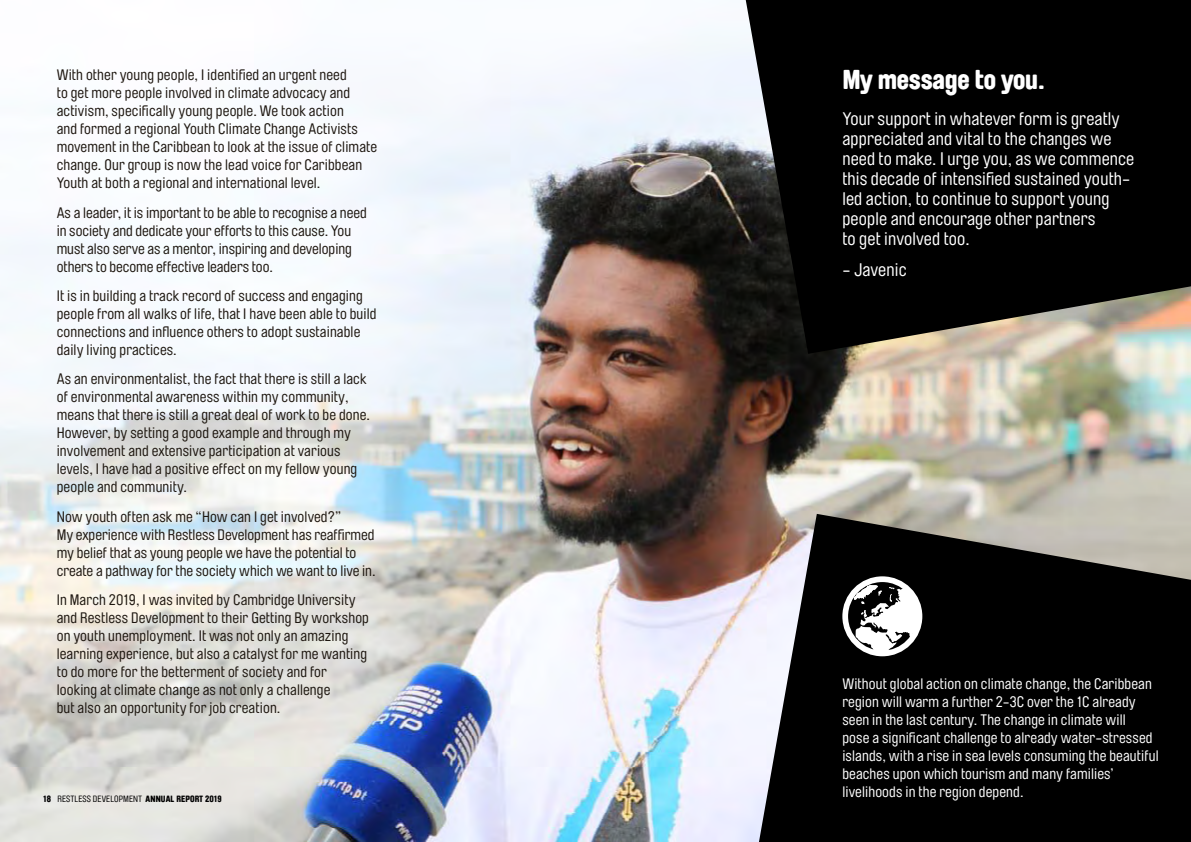
<style>
.page{position:relative;width:1191px;height:842px;background:#fff}
.page>*{position:absolute;margin:0;border:0;box-sizing:border-box;transform-origin:0 0}
.New_sub{font:900 27px "Brauer Neue Std";letter-spacing:-.01em;color:#fff}
.Non-bold_quote{font:18px/20px "Brauer Neue Std";letter-spacing:.01em;color:#fff}
.Non-bold_quote-2{font:15px/18px "Brauer Neue Std";letter-spacing:.01em;color:#1d160f}
.Non-bold_quote-3{font:15px/18px "Brauer Neue Std";letter-spacing:.01em;color:#fff}
.t1{font:9px "Brauer Neue Std";letter-spacing:.015em;color:#000}
.t2{font:900 9px "Brauer Neue Std";color:#000}
.s1{font-weight:900}
</style>
<div class="page">
<img style="left:0;top:28px;width:888px;height:814px">
<img style="left:888px;top:354px;width:302px;height:160px">
<svg style="left:745px;top:0;width:446px;height:354px;background:#151412"></svg>
<svg style="left:759px;top:514px;width:432px;height:328px;background:#201f1f"></svg>
<svg style="left:844px;top:579px;width:76px;height:75px"></svg>
<div style="left:842px;top:576px;width:80px;height:80px;border:6px solid #fff;border-radius:50%"></div>
<p class="Non-bold_quote-2" style="left:57px;top:66px;width:322px">With other young people, I identified an urgent need<br>to get more people involved in climate advocacy and activism, specifically young people. We took action<br>and formed a regional Youth Climate Change Activists movement in the Caribbean to look at the issue of climate change. Our group is now the lead voice for Caribbean Youth at both a regional and international level.</p>
<p class="Non-bold_quote-2" style="left:57px;top:204px;width:311px">As a leader, it is important to be able to recognise a need in society and dedicate your efforts to this cause. You must also serve as a mentor, inspiring and developing others to become effective leaders too.</p>
<p class="Non-bold_quote-2" style="left:57px;top:287px;width:321px">It is in building a track record of success and engaging people from all walks of life, that I have been able to build connections and influence others to adopt sustainable daily living practices.</p>
<p class="Non-bold_quote-2" style="left:57px;top:370px;width:315px">As an environmentalist, the fact that there is still a lack of environmental awareness within my community, means that there is still a great deal of work to be done.<br>However, by setting a good example and through my involvement and extensive participation at various levels, I have had a positive effect on my fellow young people and community.</p>
<p class="Non-bold_quote-2" style="left:57px;top:508px;width:320px">Now youth often ask me “How can I get involved?”<br>My experience with Restless Development has reaffirmed my belief that as young people we have the potential to create a pathway for the society which we want to live in.</p>
<p class="Non-bold_quote-2" style="left:57px;top:591px;width:314px">In March 2019, I was invited by Cambridge University and Restless Development to their Getting By workshop on youth unemployment. It was not only an amazing learning experience, but also a catalyst for me wanting to do more for the betterment of society and for looking at climate change as not only a challenge<br>but also an opportunity for job creation.</p>
<p class="t2" style="left:43px;top:794px;width:9px">18</p>
<p class="t1" style="left:57px;top:794px;width:166px">RESTLESS DEVELOPMENT <span class="s1">ANNUAL REPORT 2019</span></p>
<p class="New_sub" style="left:842px;top:64px;width:204px">My message to you.</p>
<p class="Non-bold_quote" style="left:842px;top:108px;width:293px">Your support in whatever form is greatly appreciated and vital to the changes we need to make. I urge you, as we commence this decade of intensified sustained youth&shy;led action, to continue to support young people and encourage other partners<br>to get involved too.</p>
<p class="Non-bold_quote" style="left:842px;top:260px;width:66px">- Javenic</p>
<p class="Non-bold_quote-3" style="left:842px;top:675px;width:318px">Without global action on climate change, the Caribbean region will warm a further 2-3C over the 1C already seen in the last century. The change in climate will<br>pose a significant challenge to already water-stressed islands, with a rise in sea levels consuming the beautiful beaches upon which tourism and many families’ livelihoods in the region depend.</p>
</div>
